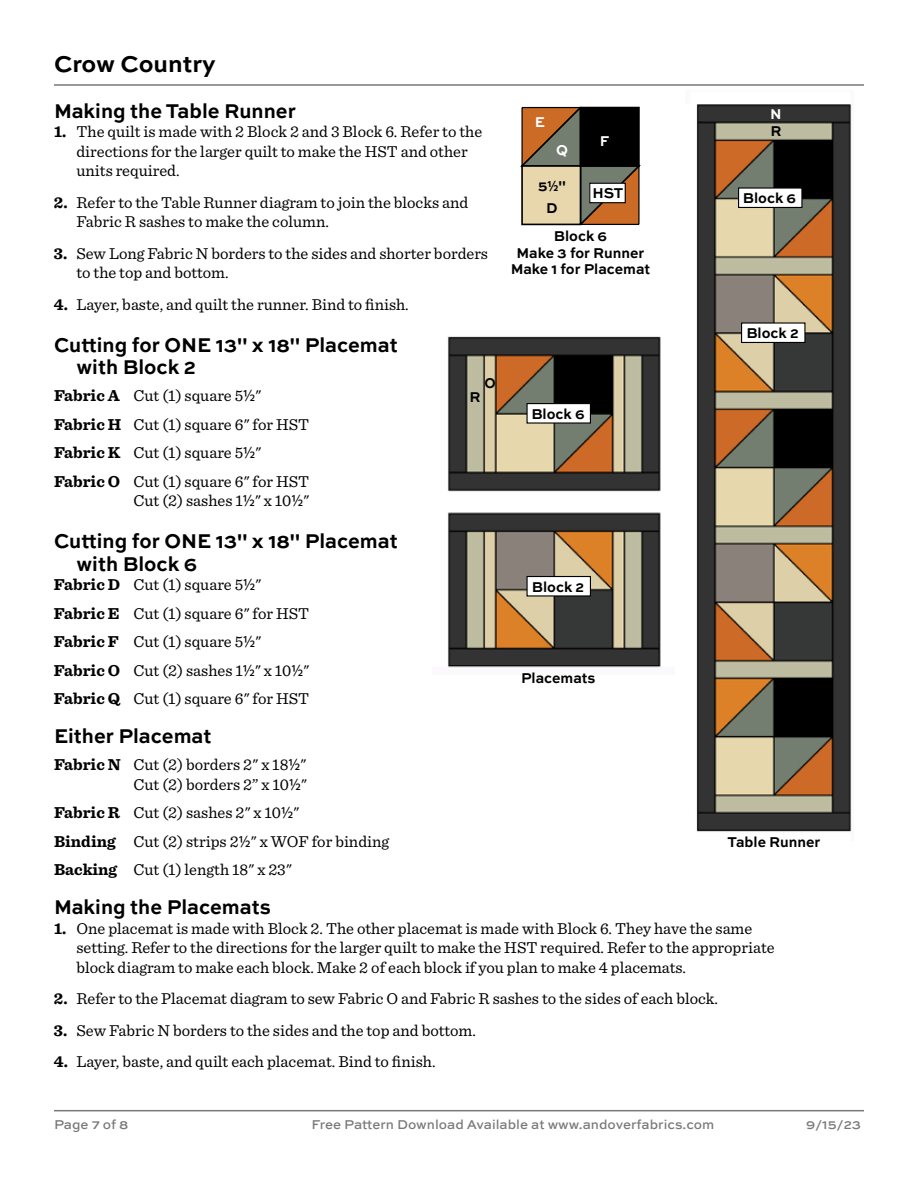
<style>
.page{position:relative;width:918px;height:1188px;background:#fff}
.page>*{position:absolute;margin:0;border:0;box-sizing:border-box;transform-origin:0 0}
.t1{font:700 24px "Sweet Sans Pro";color:#000}
.t2{font:700 21px/22.5px "Sweet Sans Pro";color:#000;scale:.95 1}
.t3{font:16.5px/28.5px "Sentinel";color:#000}
.t4{font:700 15px/16.5px "Sweet Sans Pro";color:#000;text-align:center;scale:.95 1}
.t5{font:700 15px "Utile";color:#000;scale:.95 1}
.t6{font:700 15px "Sweet Sans Pro";color:#fff;scale:.95 1}
.t7{font:700 15px "Sweet Sans";color:#000;scale:.95 1}
.t8{font:700 15px "Sweet Sans Pro";color:#000;scale:.9 1}
.t9{font:500 13.5px "Sweet Sans Pro";color:#78797b}
.s1{font-weight:700}
.s2{font-family:"Utile";font-weight:500}
.s3{font-family:"Sweet Sans Pro"}
</style>
<div class="page">
<hr style="left:54px;top:84px;width:810px;height:2px;background:#78797b">
<hr style="left:54px;top:1110px;width:810px;height:1px;background:#78797b">
<svg style="left:520px;top:106px;width:121px;height:120px;background:#997350"></svg>
<div style="left:580px;top:108px;width:59px;height:58px;background:#000"></div>
<div style="left:580px;top:107px;width:60px;height:60px;border:2px solid #000"></div>
<div style="left:522px;top:166px;width:58px;height:58px;background:#e8d6ad"></div>
<div style="left:521px;top:165px;width:60px;height:60px;border:2px solid #000"></div>
<div style="left:590px;top:183px;width:35px;height:20px;background:#fff"></div>
<div style="left:589px;top:183px;width:37px;height:20px;border:1px solid #000"></div>
<img style="left:448px;top:336px;width:213px;height:332px">
<div style="left:527px;top:404px;width:63px;height:19px;background:#fff"></div>
<div style="left:526px;top:403px;width:65px;height:21px;border:1px solid #000"></div>
<div style="left:527px;top:577px;width:63px;height:19px;background:#fff"></div>
<div style="left:526px;top:576px;width:65px;height:21px;border:1px solid #000"></div>
<img style="left:696px;top:104px;width:156px;height:728px">
<div style="left:739px;top:188px;width:63px;height:19px;background:#fff"></div>
<div style="left:738px;top:187px;width:64px;height:21px;border:1px solid #000"></div>
<div style="left:742px;top:323px;width:63px;height:19px;background:#fff"></div>
<div style="left:741px;top:322px;width:65px;height:21px;border:1px solid #000"></div>
<h1 class="t1" style="left:54px;top:46px;width:163px">Crow Country</h1>
<p class="t2" style="left:54px;top:98px;width:256px">Making the Table Runner</p>
<p class="t3" style="left:76px;top:121px;width:407px;line-height:19.5px;text-indent:-22px"><span class="s1">1.</span> The quilt is made with 2 Block 2 and 3 Block 6. Refer to the directions for the larger quilt to make the HST and other units required.</p>
<p class="t3" style="left:76px;top:191px;width:393px;line-height:19.5px;text-indent:-22px"><span class="s1">2.</span> Refer to the Table Runner diagram to join the blocks and<br>Fabric R sashes to make the column.</p>
<p class="t3" style="left:76px;top:242px;width:413px;line-height:19.5px;text-indent:-22px"><span class="s1">3.</span> Sew Long Fabric N borders to the sides and shorter borders to the top and bottom.</p>
<p class="t3" style="left:54px;top:289px;width:356px"><span class="s1">4.</span> Layer, baste, and quilt the runner. Bind to finish.</p>
<p class="t2" style="left:76px;top:332px;width:340px;text-indent:-22px">Cutting for ONE 13" x 18" Placemat with Block 2</p>
<p class="t3" style="left:54px;top:380px;width:257px"><span class="s1">Fabric A</span> Cut (1) square 5<span class="s2">1/2</span>"<br><span class="s1">Fabric H</span> Cut (1) square 6" for HST<br><span class="s1">Fabric K</span> Cut (1) square 5<span class="s2">1/2</span>"<br><span class="s1">Fabric O</span> Cut (1) square 6" for HST</p>
<p class="t3" style="left:133px;top:485px;width:178px">Cut (2) sashes 1<span class="s2">1/2</span>" x 10<span class="s2">1/2</span>"</p>
<p class="t2" style="left:76px;top:529px;width:340px;text-indent:-22px">Cutting for ONE 13" x 18" Placemat with Block 6</p>
<p class="t3" style="left:54px;top:569px;width:257px"><span class="s1">Fabric D</span> Cut (1) square 5<span class="s2">1/2</span>"<br><span class="s1">Fabric E</span> Cut (1) square 6" for HST<br><span class="s1">Fabric F</span> Cut (1) square 5<span class="s2">1/2</span>"<br><span class="s1">Fabric O</span> Cut (2) sashes 1<span class="s2">1/2</span>" x 10<span class="s2">1/2</span>"<br><span class="s1">Fabric Q</span> Cut (1) square 6" for HST</p>
<p class="t2" style="left:54px;top:724px;width:167px">Either Placemat</p>
<p class="t3" style="left:54px;top:754px;width:255px;line-height:19.5px;text-align:right"><span class="s1">Fabric N</span> Cut (2) borders 2" x 18<span class="s2">1/2</span>"<br>Cut (2) borders 2” x 10<span class="s2">1/2</span>"</p>
<p class="t3" style="left:54px;top:797px;width:337px"><span class="s1">Fabric R</span> Cut (2) sashes 2" x 10<span class="s2">1/2</span>"<br><span class="s1">Binding</span> Cut (2) strips 2<span class="s2">1/2</span>" x WOF for binding<br><span class="s1">Backing</span> Cut (1) length 18" x 23"</p>
<p class="t2" style="left:54px;top:895px;width:230px">Making the Placemats</p>
<p class="t3" style="left:76px;top:917px;width:700px;line-height:19.5px;text-indent:-22px"><span class="s1">1.</span> One placemat is made with Block 2. The other placemat is made with Block 6. They have the same setting. Refer to the directions for the larger quilt to make the HST required. Refer to the appropriate block diagram to make each block. Make 2 of each block if you plan to make 4 placemats.</p>
<p class="t3" style="left:54px;top:983px;width:666px"><span class="s1">2.</span> Refer to the Placemat diagram to sew Fabric O and Fabric R sashes to the sides of each block.</p>
<p class="t3" style="left:54px;top:1015px;width:424px"><span class="s1">3.</span> Sew Fabric N borders to the sides and the top and bottom.</p>
<p class="t3" style="left:54px;top:1046px;width:383px"><span class="s1">4.</span> Layer, baste, and quilt each placemat. Bind to finish.</p>
<p class="t6" style="left:770px;top:103px;width:14px">N</p>
<p class="t6" style="left:535px;top:111px;width:12px">E</p>
<p class="t4" style="left:770px;top:122px;width:13px">R</p>
<p class="t6" style="left:600px;top:130px;width:11px">F</p>
<p class="t6" style="left:556px;top:139px;width:14px">Q</p>
<p class="t5" style="left:538px;top:174px;width:31px"><span class="s3">5</span>1/2<span class="s3">"</span></p>
<p class="t4" style="left:546px;top:199px;width:14px">D</p>
<p class="t7" style="left:593px;top:184px;width:34px">HST</p>
<p class="t4" style="left:743px;top:189px;width:58px">Block 6</p>
<p class="t4" style="left:511px;top:227px;width:148px">Block 6<br>Make 3 for Runner<br>Make 1 for Placemat</p>
<p class="t4" style="left:746px;top:324px;width:57px">Block 2</p>
<p class="t8" style="left:484px;top:372px;width:14px">O</p>
<p class="t4" style="left:469px;top:387px;width:13px">R</p>
<p class="t4" style="left:531px;top:404px;width:58px">Block 6</p>
<p class="t4" style="left:532px;top:577px;width:57px">Block 2</p>
<p class="t4" style="left:521px;top:669px;width:80px">Placemats</p>
<p class="t4" style="left:728px;top:832px;width:99px">Table Runner</p>
<p class="t9" style="left:54px;top:1115px;width:76px">Page 7 of 8</p>
<p class="t9" style="left:312px;top:1115px;width:404px">Free Pattern Download Available at www.andoverfabrics.com</p>
<p class="t9" style="left:806px;top:1115px;width:56px">9/15/23</p>
</div>
